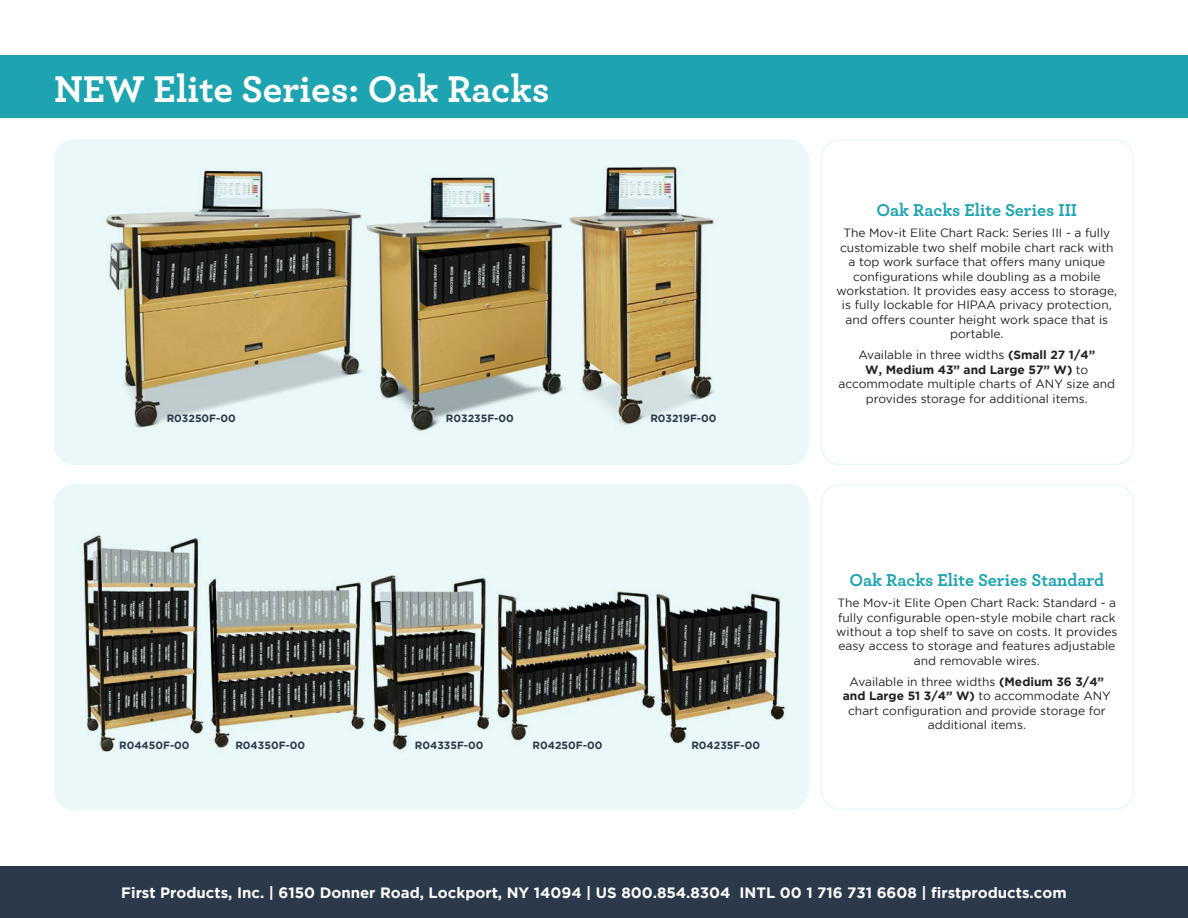
<style>
.page{position:relative;width:1188px;height:918px;background:#fff}
.page>*{position:absolute;margin:0;border:0;box-sizing:border-box;transform-origin:0 0}
.t1{font:700 39px "Archer";color:#fff}
.t2{font:700 18px "Archer";color:#1ea4b1}
.t3{font:700 15px "Gotham";color:#fff}
.t4{font:12px/14.4px "Gotham";color:#241f21;text-align:center}
.t5{font:700 10.5px "Gotham";color:#2c394a}
.s1{font-weight:700}
</style>
<div class="page">
<div style="left:0;top:55px;width:1188px;height:63px;background:#1ea4b1"></div>
<div style="left:54px;top:484px;width:755px;height:326px;background:#eaf8f9;border-radius:20px"></div>
<div style="left:821px;top:139px;width:313px;height:326px;border:2px solid #eaf8f9;border-radius:18px"></div>
<img style="left:663px;top:593px;width:123px;height:151px">
<img style="left:530px;top:591px;width:133px;height:124px">
<img style="left:386px;top:575px;width:144px;height:176px">
<img style="left:270px;top:577px;width:116px;height:155px">
<img style="left:83px;top:535px;width:187px;height:217px">
<div style="left:821px;top:484px;width:313px;height:326px;border:2px solid #eaf8f9;border-radius:18px"></div>
<img style="left:649px;top:139px;width:200px;height:399px">
<img style="left:450px;top:139px;width:199px;height:326px">
<img style="left:54px;top:139px;width:396px;height:356px">
<div style="left:0;top:866px;width:1188px;height:52px;background:#2c394a"></div>
<p class="t1" style="left:54px;top:59px;width:497px">NEW Elite Series: Oak Racks</p>
<p class="t5" style="left:167px;top:412px;width:71px">R03250F-00</p>
<p class="t5" style="left:446px;top:412px;width:69px">R03235F-00</p>
<p class="t5" style="left:650px;top:412px;width:68px">R03219F-00</p>
<p class="t5" style="left:119px;top:739px;width:72px">R04450F-00</p>
<p class="t5" style="left:235px;top:739px;width:71px">R04350F-00</p>
<p class="t5" style="left:415px;top:739px;width:70px">R04335F-00</p>
<p class="t5" style="left:533px;top:739px;width:71px">R04250F-00</p>
<p class="t5" style="left:691px;top:739px;width:70px">R04235F-00</p>
<p class="t2" style="left:877px;top:196px;width:202px">Oak Racks Elite Series III</p>
<p class="t4" style="left:837px;top:226px;width:282px">The Mov-it Elite Chart Rack: Series III - a fully customizable two shelf mobile chart rack with a top work surface that offers many unique configurations while doubling as a mobile workstation. It provides easy access to storage, is fully lockable for HIPAA privacy protection, and offers counter height work space that is portable.</p>
<p class="t4" style="left:839px;top:348px;width:278px">Available in three widths <span class="s1">(Small 27 1/4”<br>W, Medium 43” and Large 57” W)</span> to accommodate multiple charts of ANY size and provides storage for additional items.</p>
<p class="t2" style="left:850px;top:566px;width:256px">Oak Racks Elite Series Standard</p>
<p class="t4" style="left:836px;top:595px;width:283px">The Mov-it Elite Open Chart Rack: Standard - a fully configurable open-style mobile chart rack without a top shelf to save on costs. It provides easy access to storage and features adjustable and removable wires.</p>
<p class="t4" style="left:843px;top:674px;width:270px">Available in three widths <span class="s1">(Medium 36 3/4” and Large 51 3/4” W)</span> to accommodate ANY chart configuration and provide storage for additional items.</p>
<p class="t3" style="left:121px;top:884px;width:947px">First Products, Inc. | 6150 Donner Road, Lockport, NY 14094 | US 800.854.8304 INTL 00 1 716 731 6608 | firstproducts.com</p>
</div>
